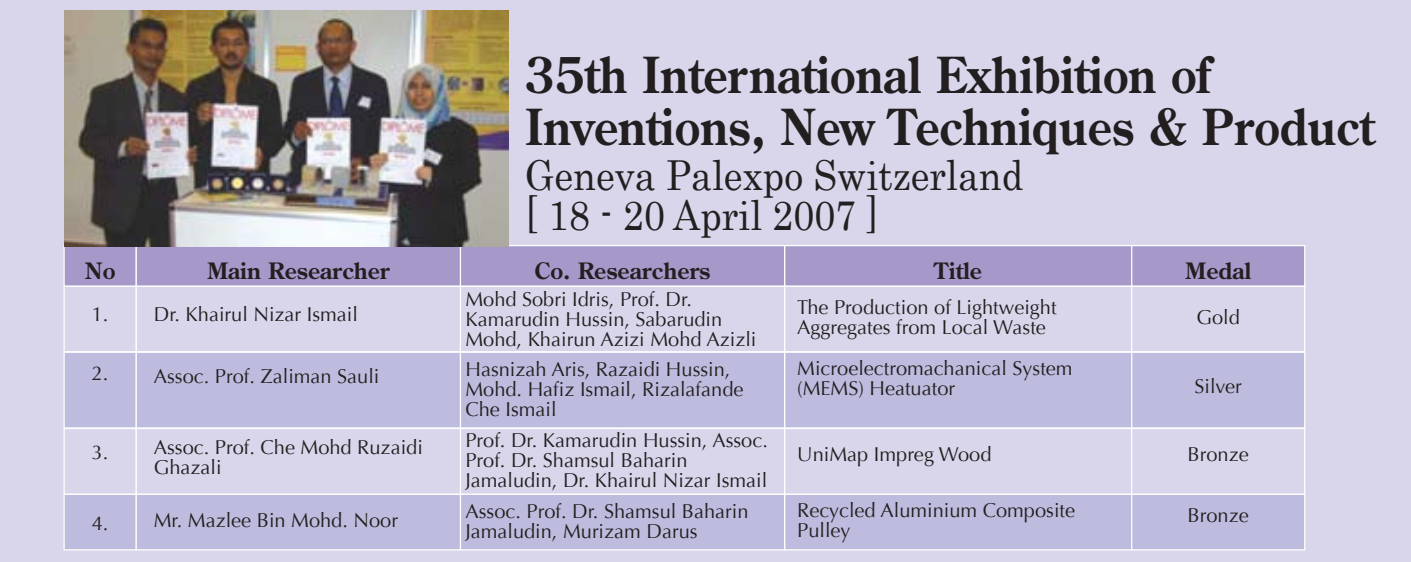
<style>
.page{position:relative;width:1411px;height:562px;background:#fff}
.page>*{position:absolute;margin:0;border:0;box-sizing:border-box;transform-origin:0 0}
.t1{font:700 49.5px/52.5px "Century Old Style";color:#231f20;scale:.91 1}
.t2{font:41.25px/40px "Century";color:#231f20;scale:.91 1}
.t3{font:700 22.5px "Century Old Style";color:#231f20}
.t4{font:22.5px "Century";color:#d9d6eb}
.t5{font:20px/20px "Optima";color:#231f20}
.t6{font:20px "Century";color:#bebcde}
</style>
<div class="page">
<div style="left:0;top:0;width:1410px;height:561px;background:#d9d6eb"></div>
<div style="left:63px;top:285px;width:74px;height:67px;border:1px solid #fff"></div>
<div style="left:136px;top:285px;width:325px;height:67px;border:1px solid #fff"></div>
<div style="left:460px;top:285px;width:325px;height:67px;border:1px solid #fff"></div>
<div style="left:784px;top:285px;width:348px;height:67px;border:1px solid #fff"></div>
<div style="left:1131px;top:285px;width:174px;height:67px;border:1px solid #fff"></div>
<div style="left:64px;top:352px;width:72px;height:75px;background:#bebcde"></div>
<div style="left:63px;top:351px;width:74px;height:77px;border:1px solid #fff"></div>
<div style="left:136px;top:352px;width:324px;height:75px;background:#bebcde"></div>
<div style="left:136px;top:351px;width:325px;height:77px;border:1px solid #fff"></div>
<div style="left:460px;top:352px;width:324px;height:75px;background:#bebcde"></div>
<div style="left:460px;top:351px;width:325px;height:77px;border:1px solid #fff"></div>
<div style="left:784px;top:352px;width:347px;height:75px;background:#bebcde"></div>
<div style="left:784px;top:351px;width:348px;height:77px;border:1px solid #fff"></div>
<div style="left:1131px;top:352px;width:173px;height:75px;background:#bebcde"></div>
<div style="left:1131px;top:351px;width:174px;height:77px;border:1px solid #fff"></div>
<div style="left:64px;top:494px;width:72px;height:55px;background:#bebcde"></div>
<div style="left:63px;top:493px;width:74px;height:57px;border:1px solid #fff"></div>
<div style="left:136px;top:494px;width:324px;height:55px;background:#bebcde"></div>
<div style="left:136px;top:493px;width:325px;height:57px;border:1px solid #fff"></div>
<div style="left:460px;top:494px;width:324px;height:55px;background:#bebcde"></div>
<div style="left:460px;top:493px;width:325px;height:57px;border:1px solid #fff"></div>
<div style="left:784px;top:494px;width:347px;height:55px;background:#bebcde"></div>
<div style="left:784px;top:493px;width:348px;height:57px;border:1px solid #fff"></div>
<div style="left:1131px;top:494px;width:173px;height:55px;background:#bebcde"></div>
<div style="left:1131px;top:493px;width:174px;height:57px;border:1px solid #fff"></div>
<div style="left:63px;top:427px;width:74px;height:67px;border:1px solid #fff"></div>
<div style="left:136px;top:427px;width:325px;height:67px;border:1px solid #fff"></div>
<div style="left:460px;top:427px;width:325px;height:67px;border:1px solid #fff"></div>
<div style="left:784px;top:427px;width:348px;height:67px;border:1px solid #fff"></div>
<div style="left:1131px;top:427px;width:174px;height:67px;border:1px solid #fff"></div>
<div style="left:64px;top:245px;width:72px;height:41px;background:#a699ca"></div>
<div style="left:63px;top:245px;width:74px;height:41px;border:1px solid #fff"></div>
<div style="left:136px;top:245px;width:324px;height:41px;background:#a699ca"></div>
<div style="left:136px;top:245px;width:325px;height:41px;border:1px solid #fff"></div>
<div style="left:460px;top:245px;width:324px;height:41px;background:#a699ca"></div>
<div style="left:460px;top:245px;width:325px;height:41px;border:1px solid #fff"></div>
<div style="left:784px;top:245px;width:347px;height:41px;background:#a699ca"></div>
<div style="left:784px;top:245px;width:348px;height:41px;border:1px solid #fff"></div>
<div style="left:1131px;top:245px;width:173px;height:41px;background:#a699ca"></div>
<div style="left:1131px;top:245px;width:174px;height:41px;border:1px solid #fff"></div>
<img style="left:64px;top:10px;width:444px;height:236px">
<h1 class="t1" style="left:525px;top:47px;width:934px">35th International Exhibition of<br>Inventions, New Techniques &amp; Product</h1>
<h2 class="t2" style="left:525px;top:151px;width:549px">Geneva Palexpo Switzerland [ 18 - 20 April 2007 ]</h2>
<p class="t3" style="left:85px;top:255px;width:32px">No</p>
<p class="t3" style="left:207px;top:255px;width:184px">Main Researcher</p>
<p class="t3" style="left:534px;top:255px;width:177px">Co. Researchers</p>
<p class="t3" style="left:934px;top:255px;width:49px">Title</p>
<p class="t3" style="left:1185px;top:255px;width:68px">Medal</p>
<p class="t5" style="left:465px;top:289px;width:292px">Mohd Sobri Idris, Prof. Dr.<br>Kamarudin Hussin, Sabarudin<br>Mohd, Khairun Azizi Mohd Azizli</p>
<p class="t5" style="left:465px;top:359px;width:279px">Hasnizah Aris, Razaidi Hussin,<br>Mohd. Hafiz Ismail, Rizalafande<br>Che Ismail</p>
<p class="t5" style="left:465px;top:429px;width:304px">Prof. Dr. Kamarudin Hussin, Assoc.<br>Prof. Dr. Shamsul Baharin<br>Jamaludin, Dr. Khairul Nizar Ismail</p>
<p class="t5" style="left:465px;top:500px;width:285px">Assoc. Prof. Dr. Shamsul Baharin<br>Jamaludin, Murizam Darus</p>
<p class="t5" style="left:92px;top:304px;width:268px">1. Dr. Khairul Nizar Ismail</p>
<p class="t5" style="left:797px;top:297px;width:261px">The Production of Lightweight<br>Aggregates from Local Waste</p>
<p class="t5" style="left:1196px;top:307px;width:45px">Gold</p>
<p class="t5" style="left:92px;top:365px;width:289px">2. Assoc. Prof. Zaliman Sauli</p>
<p class="t5" style="left:797px;top:358px;width:277px">Microelectromachanical System (MEMS) Heatuator</p>
<p class="t6" style="left:619px;top:351px;width:8px">-</p>
<p class="t5" style="left:1194px;top:376px;width:49px">Silver</p>
<p class="t5" style="left:154px;top:437px;width:271px;text-indent:-62px">3. Assoc. Prof. Che Mohd Ruzaidi<br>Ghazali</p>
<p class="t5" style="left:797px;top:444px;width:196px">UniMap Impreg Wood</p>
<p class="t5" style="left:1187px;top:444px;width:63px">Bronze</p>
<p class="t4" style="left:619px;top:434px;width:9px">-</p>
<p class="t5" style="left:92px;top:510px;width:308px">4. Mr. Mazlee Bin Mohd. Noor</p>
<p class="t5" style="left:797px;top:500px;width:279px">Recycled Aluminium Composite<br>Pulley</p>
<p class="t5" style="left:1187px;top:505px;width:63px">Bronze</p>
<p class="t6" style="left:619px;top:492px;width:8px">-</p>
</div>
